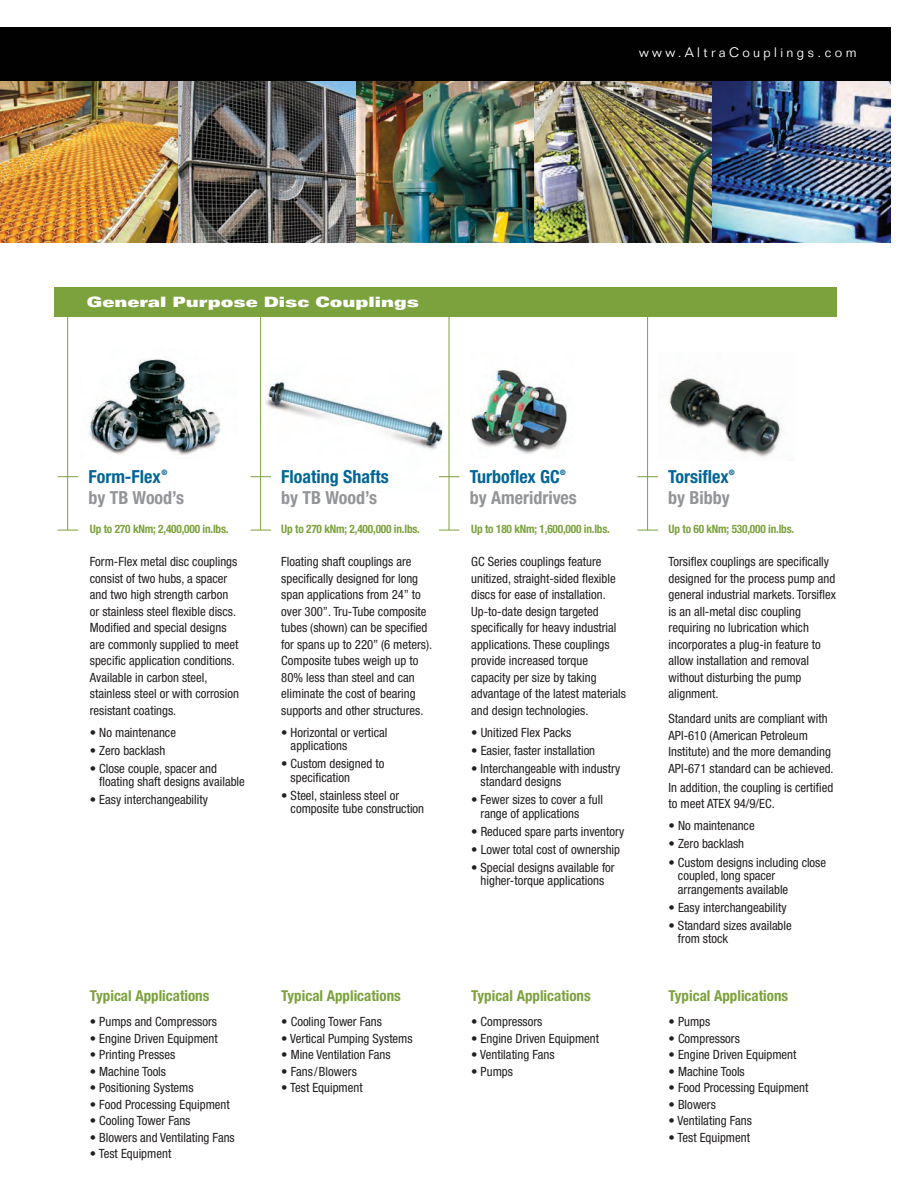
<style>
.page{position:relative;width:918px;height:1188px;background:#fff}
.page>*{position:absolute;margin:0;border:0;box-sizing:border-box;transform-origin:0 0}
.t1{font:700 condensed 18px "Helvetica Neue LT Std";color:#016595}
.t2{font:700 condensed 18px "Helvetica Neue LT Std";color:#939598}
.t3{font:700 condensed 15px "Helvetica Neue LT Std";color:#7ca23d}
.t4{font:14.25px "Univers LT Std X Black Ex";color:#fff}
.t5{font:300 13.5px "Folio Std";letter-spacing:.25em;color:#fff}
.t6{font:condensed 12.75px/16.5px "Helvetica Neue LT Std";color:#231f20}
.t7{font:700 condensed 11.7px "Helvetica Neue LT Std";letter-spacing:-.015em;color:#7ca23d}
.t8{font:700 condensed 7.5px "Helvetica Neue LT Std";color:#016595}
</style>
<div class="page">
<img style="left:0;top:81px;width:891px;height:162px">
<div style="left:0;top:27px;width:891px;height:54px;background:#010101"></div>
<img style="left:470px;top:369px;width:97px;height:85px">
<img style="left:89px;top:359px;width:132px;height:96px">
<img style="left:669px;top:378px;width:113px;height:79px">
<div style="left:54px;top:287px;width:783px;height:30px;background:#7ca23d"></div>
<img style="left:265px;top:358px;width:194px;height:134px">
<svg style="left:58px;top:530px;width:20px;height:1px"></svg>
<hr style="left:67px;top:312px;width:1px;height:218px;background:#7ca23d">
<svg style="left:58px;top:476px;width:20px;height:1px"></svg>
<svg style="left:250px;top:530px;width:21px;height:1px"></svg>
<hr style="left:260px;top:312px;width:1px;height:218px;background:#7ca23d">
<svg style="left:250px;top:476px;width:21px;height:1px"></svg>
<svg style="left:439px;top:530px;width:21px;height:1px"></svg>
<hr style="left:449px;top:312px;width:1px;height:218px;background:#7ca23d">
<svg style="left:439px;top:476px;width:21px;height:1px"></svg>
<svg style="left:637px;top:530px;width:21px;height:1px"></svg>
<hr style="left:647px;top:312px;width:1px;height:218px;background:#7ca23d">
<svg style="left:637px;top:476px;width:21px;height:1px"></svg>
<p class="t5" style="left:639px;top:48px;width:219px">www.AltraCouplings.com</p>
<p class="t4" style="left:87px;top:297px;width:334px">General Purpose Disc Couplings</p>
<h1 class="t1" style="left:88px;top:470px;width:74px">Form-Flex</h1>
<p class="t8" style="left:161px;top:470px;width:7px">®</p>
<h1 class="t2" style="left:88px;top:491px;width:97px">by TB Wood’s</h1>
<p class="t7" style="left:90px;top:525px;width:140px">Up to 270 kNm; 2,400,000 in.lbs.</p>
<p class="t6" style="left:90px;top:554px;width:151px">Form-Flex metal disc couplings consist of two hubs, a spacer and two high strength carbon or stainless steel flexible discs.<br>Modified and special designs are commonly supplied to meet specific application conditions.<br>Available in carbon steel, stainless steel or with corrosion resistant coatings.</p>
<p class="t6" style="left:90px;top:725px;width:88px">• No maintenance</p>
<p class="t6" style="left:90px;top:743px;width:77px">• Zero backlash</p>
<p class="t6" style="left:99px;top:763px;width:147px;line-height:13.5px;text-indent:-9px">• Close couple, spacer and floating shaft designs available</p>
<p class="t6" style="left:90px;top:793px;width:119px">• Easy interchangeability</p>
<h1 class="t1" style="left:281px;top:470px;width:109px">Floating Shafts</h1>
<h1 class="t2" style="left:281px;top:491px;width:97px">by TB Wood’s</h1>
<p class="t7" style="left:281px;top:525px;width:140px">Up to 270 kNm; 2,400,000 in.lbs.</p>
<p class="t6" style="left:281px;top:554px;width:152px">Floating shaft couplings are specifically designed for long span applications from 24” to over 300”. Tru-Tube composite tubes (shown) can be specified for spans up to 220” (6 meters).<br>Composite tubes weigh up to<br>80% less than steel and can eliminate the cost of bearing supports and other structures.</p>
<p class="t6" style="left:291px;top:727px;width:98px;line-height:13.5px;text-indent:-9px">• Horizontal or vertical applications</p>
<p class="t6" style="left:291px;top:758px;width:95px;line-height:13.5px;text-indent:-9px">• Custom designed to specification</p>
<p class="t6" style="left:291px;top:790px;width:135px;line-height:13.5px;text-indent:-9px">• Steel, stainless steel or composite tube construction</p>
<h1 class="t1" style="left:470px;top:470px;width:92px">Turboflex GC</h1>
<p class="t8" style="left:560px;top:470px;width:7px">®</p>
<h1 class="t2" style="left:470px;top:491px;width:109px">by Ameridrives</h1>
<p class="t7" style="left:471px;top:525px;width:140px">Up to 180 kNm; 1,600,000 in.lbs.</p>
<p class="t6" style="left:471px;top:554px;width:156px">GC Series couplings feature unitized, straight-sided flexible discs for ease of installation.<br>Up-to-date design targeted specifically for heavy industrial applications. These couplings provide increased torque capacity per size by taking advantage of the latest materials and design technologies.</p>
<p class="t6" style="left:471px;top:725px;width:102px">• Unitized Flex Packs</p>
<p class="t6" style="left:471px;top:743px;width:125px">• Easier, faster installation</p>
<p class="t6" style="left:481px;top:763px;width:141px;line-height:13.5px;text-indent:-9px">• Interchangeable with industry standard designs</p>
<p class="t6" style="left:481px;top:794px;width:124px;line-height:13.5px;text-indent:-9px">• Fewer sizes to cover a full range of applications</p>
<p class="t6" style="left:471px;top:824px;width:155px">• Reduced spare parts inventory</p>
<p class="t6" style="left:471px;top:842px;width:150px">• Lower total cost of ownership</p>
<p class="t6" style="left:471px;top:862px;width:145px;line-height:13.5px;text-align:center">• Special designs available for higher-torque applications</p>
<p class="t3" style="left:90px;top:991px;width:121px">Typical Applications</p>
<p class="t6" style="left:90px;top:1015px;width:129px">• Pumps and Compressors</p>
<p class="t6" style="left:90px;top:1031px;width:129px">• Engine Driven Equipment</p>
<p class="t6" style="left:90px;top:1048px;width:87px">• Printing Presses</p>
<p class="t6" style="left:90px;top:1064px;width:78px">• Machine Tools</p>
<p class="t6" style="left:90px;top:1081px;width:105px">• Positioning Systems</p>
<p class="t6" style="left:90px;top:1097px;width:141px">• Food Processing Equipment</p>
<p class="t6" style="left:90px;top:1114px;width:102px">• Cooling Tower Fans</p>
<p class="t6" style="left:90px;top:1130px;width:146px">• Blowers and Ventilating Fans</p>
<p class="t6" style="left:90px;top:1147px;width:83px">• Test Equipment</p>
<p class="t3" style="left:281px;top:991px;width:121px">Typical Applications</p>
<p class="t6" style="left:281px;top:1015px;width:102px">• Cooling Tower Fans</p>
<p class="t6" style="left:281px;top:1031px;width:133px">• Vertical Pumping Systems</p>
<p class="t6" style="left:281px;top:1048px;width:111px">• Mine Ventilation Fans</p>
<p class="t6" style="left:281px;top:1064px;width:77px">• Fans/Blowers</p>
<p class="t6" style="left:281px;top:1081px;width:83px">• Test Equipment</p>
<p class="t3" style="left:471px;top:991px;width:121px">Typical Applications</p>
<p class="t6" style="left:471px;top:1015px;width:73px">• Compressors</p>
<p class="t6" style="left:471px;top:1031px;width:129px">• Engine Driven Equipment</p>
<p class="t6" style="left:471px;top:1048px;width:85px">• Ventilating Fans</p>
<p class="t6" style="left:471px;top:1064px;width:43px">• Pumps</p>
<h1 class="t1" style="left:668px;top:470px;width:62px">Torsiflex</h1>
<p class="t8" style="left:729px;top:470px;width:7px">®</p>
<h1 class="t2" style="left:668px;top:491px;width:63px">by Bibby</h1>
<p class="t7" style="left:669px;top:525px;width:127px">Up to 60 kNm; 530,000 in.lbs.</p>
<p class="t6" style="left:669px;top:554px;width:169px">Torsiflex couplings are specifically designed for the process pump and general industrial markets. Torsiflex is an all-metal disc coupling requiring no lubrication which incorporates a plug-in feature to allow installation and removal without disturbing the pump alignment.</p>
<p class="t6" style="left:669px;top:712px;width:167px">Standard units are compliant with API-610 (American Petroleum Institute) and the more demanding API-671 standard can be achieved.</p>
<p class="t6" style="left:669px;top:780px;width:166px">In addition, the coupling is certified to meet ATEX 94/9/EC.</p>
<p class="t6" style="left:669px;top:819px;width:88px">• No maintenance</p>
<p class="t6" style="left:669px;top:837px;width:77px">• Zero backlash</p>
<p class="t6" style="left:678px;top:856px;width:150px;line-height:13.5px;text-indent:-9px">• Custom designs including close coupled, long spacer arrangements available</p>
<p class="t6" style="left:669px;top:900px;width:119px">• Easy interchangeability</p>
<p class="t6" style="left:678px;top:919px;width:115px;line-height:13.5px;text-indent:-9px">• Standard sizes available from stock</p>
<p class="t3" style="left:669px;top:991px;width:121px">Typical Applications</p>
<p class="t6" style="left:669px;top:1015px;width:43px">• Pumps</p>
<p class="t6" style="left:669px;top:1031px;width:73px">• Compressors</p>
<p class="t6" style="left:669px;top:1048px;width:129px">• Engine Driven Equipment</p>
<p class="t6" style="left:669px;top:1064px;width:78px">• Machine Tools</p>
<p class="t6" style="left:669px;top:1081px;width:141px">• Food Processing Equipment</p>
<p class="t6" style="left:669px;top:1097px;width:49px">• Blowers</p>
<p class="t6" style="left:669px;top:1114px;width:85px">• Ventilating Fans</p>
<p class="t6" style="left:669px;top:1130px;width:83px">• Test Equipment</p>
</div>
